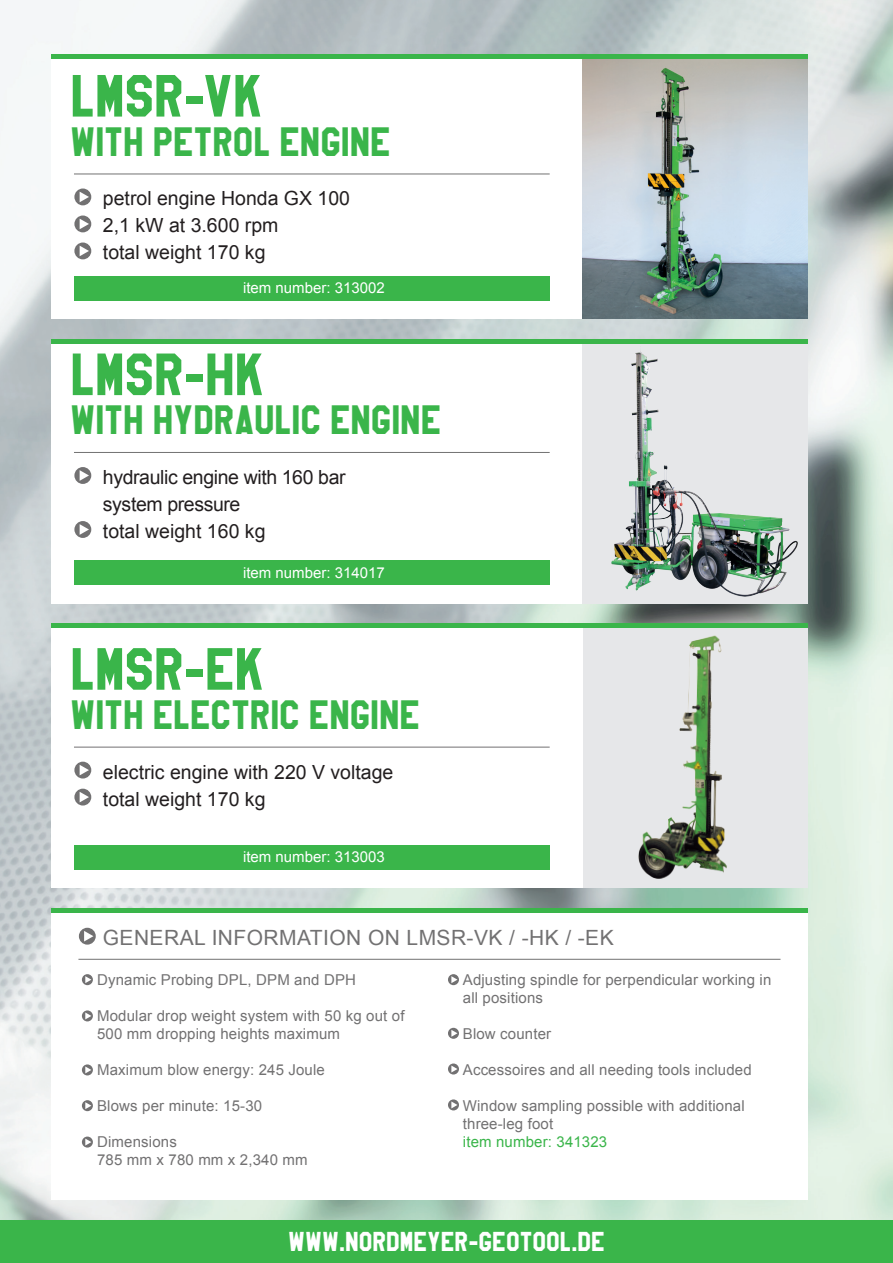
<style>
.page{position:relative;width:893px;height:1263px;background:#fff}
.page>*{position:absolute;margin:0;border:0;box-sizing:border-box;transform-origin:0 0}
.t1{font:52.5px "High School USA Sans";letter-spacing:-.01em;color:#3ab54a}
.t2{font:36px "High School USA Sans";letter-spacing:-.005em;color:#3ab54a}
.t3{font:24px "High School USA Sans";color:#fff}
.t4{font:21px "Arial";letter-spacing:.02em;color:#727172}
.t5{font:19.5px/27px "Arial";color:#231f20}
.t6{font:19.5px/27px "Arial";letter-spacing:-.02em;color:#231f20}
.t7{font:15px/18px "Arial";letter-spacing:.01em;color:#727172}
.t8{font:15px "Arial";color:#fff}
.t9{font:15px "Arial";letter-spacing:.01em;color:#3ab54a}
</style>
<div class="page">
<img style="left:0;top:0;width:893px;height:1220px">
<div style="left:0;top:1220px;width:893px;height:43px;background:#3ab54a"></div>
<div style="left:51px;top:908px;width:757px;height:291px;background:#fff"></div>
<hr style="left:51px;top:908px;width:757px;height:4px;background:#3ab54a">
<svg style="left:448px;top:974px;width:11px;height:11px"></svg>
<svg style="left:448px;top:1028px;width:11px;height:11px"></svg>
<svg style="left:448px;top:1063px;width:11px;height:11px"></svg>
<svg style="left:448px;top:1099px;width:11px;height:11px"></svg>
<svg style="left:79px;top:928px;width:17px;height:17px"></svg>
<hr style="left:78px;top:959px;width:702px;height:1px;background:#727172">
<svg style="left:82px;top:974px;width:11px;height:11px"></svg>
<svg style="left:82px;top:1010px;width:11px;height:11px"></svg>
<svg style="left:82px;top:1064px;width:11px;height:11px"></svg>
<svg style="left:82px;top:1136px;width:11px;height:11px"></svg>
<svg style="left:82px;top:1100px;width:11px;height:11px"></svg>
<div style="left:51px;top:54px;width:757px;height:265px;background:#fff"></div>
<hr style="left:74px;top:174px;width:476px;height:1px;background:#727172">
<div style="left:74px;top:276px;width:476px;height:24px;background:#3ab54a"></div>
<svg style="left:74px;top:188px;width:17px;height:17px"></svg>
<svg style="left:74px;top:215px;width:17px;height:17px"></svg>
<svg style="left:74px;top:242px;width:17px;height:17px"></svg>
<img style="left:583px;top:59px;width:225px;height:260px">
<div style="left:51px;top:623px;width:757px;height:265px;background:#fff"></div>
<div style="left:74px;top:845px;width:476px;height:24px;background:#3ab54a"></div>
<hr style="left:74px;top:747px;width:476px;height:1px;background:#727172">
<svg style="left:74px;top:762px;width:17px;height:16px"></svg>
<svg style="left:74px;top:789px;width:17px;height:16px"></svg>
<div style="left:583px;top:628px;width:224px;height:260px;background:#e6e7e9"></div>
<img style="left:638px;top:635px;width:89px;height:244px">
<div style="left:51px;top:339px;width:757px;height:264px;background:#fff"></div>
<div style="left:74px;top:561px;width:476px;height:24px;background:#3ab54a"></div>
<svg style="left:74px;top:467px;width:17px;height:17px"></svg>
<svg style="left:74px;top:521px;width:17px;height:17px"></svg>
<hr style="left:74px;top:452px;width:476px;height:1px;background:#727172">
<img style="left:583px;top:346px;width:225px;height:257px">
<hr style="left:51px;top:339px;width:757px;height:4px;background:#3ab54a">
<div style="left:51px;top:623px;width:757px;height:5px;background:#3ab54a"></div>
<div style="left:51px;top:54px;width:757px;height:5px;background:#3ab54a"></div>
<h1 class="t1" style="left:70px;top:64px;width:194px">LMSR-VK</h1>
<h2 class="t2" style="left:70px;top:120px;width:322px">WITH PETROL ENGINE</h2>
<h3 class="t5" style="left:103px;top:185px;width:249px">petrol engine Honda GX 100<br>2,1 kW at 3.600 rpm<br>total weight 170 kg</h3>
<p class="t8" style="left:243px;top:278px;width:143px">item number: 313002</p>
<h1 class="t1" style="left:70px;top:343px;width:196px">LMSR-HK</h1>
<h2 class="t2" style="left:70px;top:398px;width:373px">WITH HYDRAULIC ENGINE</h2>
<h3 class="t6" style="left:103px;top:464px;width:244px">hydraulic engine with 160 bar system pressure<br>total weight 160 kg</h3>
<p class="t8" style="left:243px;top:562px;width:143px">item number: 314017</p>
<h1 class="t1" style="left:70px;top:637px;width:196px">LMSR-EK</h1>
<h2 class="t2" style="left:70px;top:693px;width:351px">WITH ELECTRIC ENGINE</h2>
<h3 class="t5" style="left:103px;top:758px;width:292px">electric engine with 220 V voltage total weight 170 kg</h3>
<p class="t8" style="left:243px;top:847px;width:143px">item number: 313003</p>
<h3 class="t4" style="left:103px;top:923px;width:512px">GENERAL INFORMATION ON LMSR-VK / -HK / -EK</h3>
<p class="t7" style="left:97px;top:971px;width:260px">Dynamic Probing DPL, DPM and DPH</p>
<p class="t7" style="left:97px;top:1007px;width:309px">Modular drop weight system with 50 kg out of<br>500 mm dropping heights maximum</p>
<p class="t7" style="left:97px;top:1061px;width:229px">Maximum blow energy: 245 Joule</p>
<p class="t7" style="left:97px;top:1097px;width:167px">Blows per minute: 15-30</p>
<p class="t7" style="left:97px;top:1133px;width:212px">Dimensions<br>785 mm x 780 mm x 2,340 mm</p>
<p class="t7" style="left:463px;top:971px;width:310px">Adjusting spindle for perpendicular working in all positions</p>
<p class="t7" style="left:463px;top:1025px;width:90px">Blow counter</p>
<p class="t7" style="left:463px;top:1061px;width:290px">Accessoires and all needing tools included</p>
<p class="t7" style="left:463px;top:1097px;width:283px">Window sampling possible with additional three-leg foot</p>
<p class="t9" style="left:463px;top:1132px;width:146px">item number: 341323</p>
<h3 class="t3" style="left:288px;top:1227px;width:318px">WWW.NORDMEYER-GEOTOOL.DE</h3>
</div>
